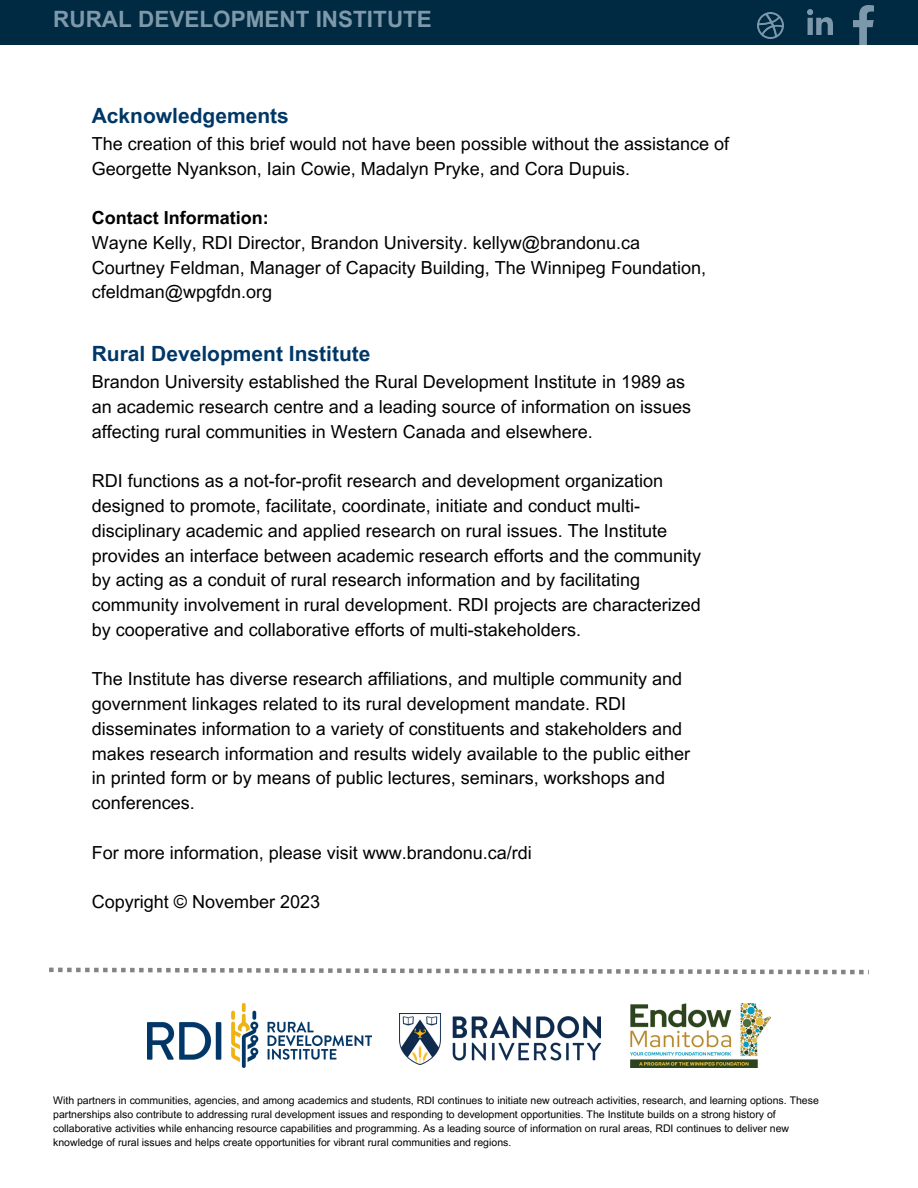
<style>
.page{position:relative;width:918px;height:1188px;background:#fff}
.page>*{position:absolute;margin:0;border:0;box-sizing:border-box;transform-origin:0 0}
.t1{font:700 22.5px "Arial MT Pro";color:#7e99aa}
.t2{font:700 21px "Arial MT Pro";color:#003766}
.t3{font:18px/24.8px "Arial MT Pro";color:#000}
.t4{font:700 18px "Arial MT Pro";color:#000}
.t5{font:10.5px/14px "Arial MT Pro";color:#000}
</style>
<div class="page">
<svg style="left:49px;top:968px;width:820px;height:6px"></svg>
<img style="left:400px;top:1014px;width:201px;height:50px">
<img style="left:147px;top:1003px;width:224px;height:64px">
<img style="left:630px;top:1003px;width:141px;height:64px">
<div style="left:0;top:0;width:918px;height:44px;background:#002942"></div>
<img style="left:758px;top:12px;width:25px;height:26px">
<img style="left:854px;top:6px;width:20px;height:38px">
<img style="left:807px;top:9px;width:25px;height:25px">
<p class="t1" style="left:53px;top:11px;width:380px">RURAL DEVELOPMENT INSTITUTE</p>
<p class="t2" style="left:92px;top:108px;width:199px">Acknowledgements</p>
<p class="t3" style="left:92px;top:134px;width:639px">The creation of this brief would not have been possible without the assistance of<br>Georgette Nyankson, Iain Cowie, Madalyn Pryke, and Cora Dupuis.</p>
<p class="t4" style="left:92px;top:211px;width:178px">Contact Information:</p>
<p class="t3" style="left:92px;top:233px;width:616px">Wayne Kelly, RDI Director, Brandon University. kellyw@brandonu.ca<br>Courtney Feldman, Manager of Capacity Building, The Winnipeg Foundation, cfeldman@wpgfdn.org</p>
<p class="t2" style="left:92px;top:346px;width:280px">Rural Development Institute</p>
<p class="t3" style="left:92px;top:372px;width:601px">Brandon University established the Rural Development Institute in 1989 as an academic research centre and a leading source of information on issues affecting rural communities in Western Canada and elsewhere.</p>
<p class="t3" style="left:92px;top:471px;width:611px">RDI functions as a not-for-profit research and development organization designed to promote, facilitate, coordinate, initiate and conduct multi&shy;disciplinary academic and applied research on rural issues. The Institute provides an interface between academic research efforts and the community by acting as a conduit of rural research information and by facilitating community involvement in rural development. RDI projects are characterized by cooperative and collaborative efforts of multi-stakeholders.</p>
<p class="t3" style="left:92px;top:669px;width:600px">The Institute has diverse research affiliations, and multiple community and government linkages related to its rural development mandate. RDI disseminates information to a variety of constituents and stakeholders and makes research information and results widely available to the public either in printed form or by means of public lectures, seminars, workshops and conferences.</p>
<p class="t3" style="left:92px;top:842px;width:442px">For more information, please visit www.brandonu.ca/rdi</p>
<p class="t3" style="left:92px;top:892px;width:230px">Copyright © November 2023</p>
<p class="t5" style="left:53px;top:1094px;width:767px">With partners in communities, agencies, and among academics and students, RDI continues to initiate new outreach activities, research, and learning options. These partnerships also contribute to addressing rural development issues and responding to development opportunities. The Institute builds on a strong history of collaborative activities while enhancing resource capabilities and programming. As a leading source of information on rural areas, RDI continues to deliver new knowledge of rural issues and helps create opportunities for vibrant rural communities and regions.</p>
</div>
